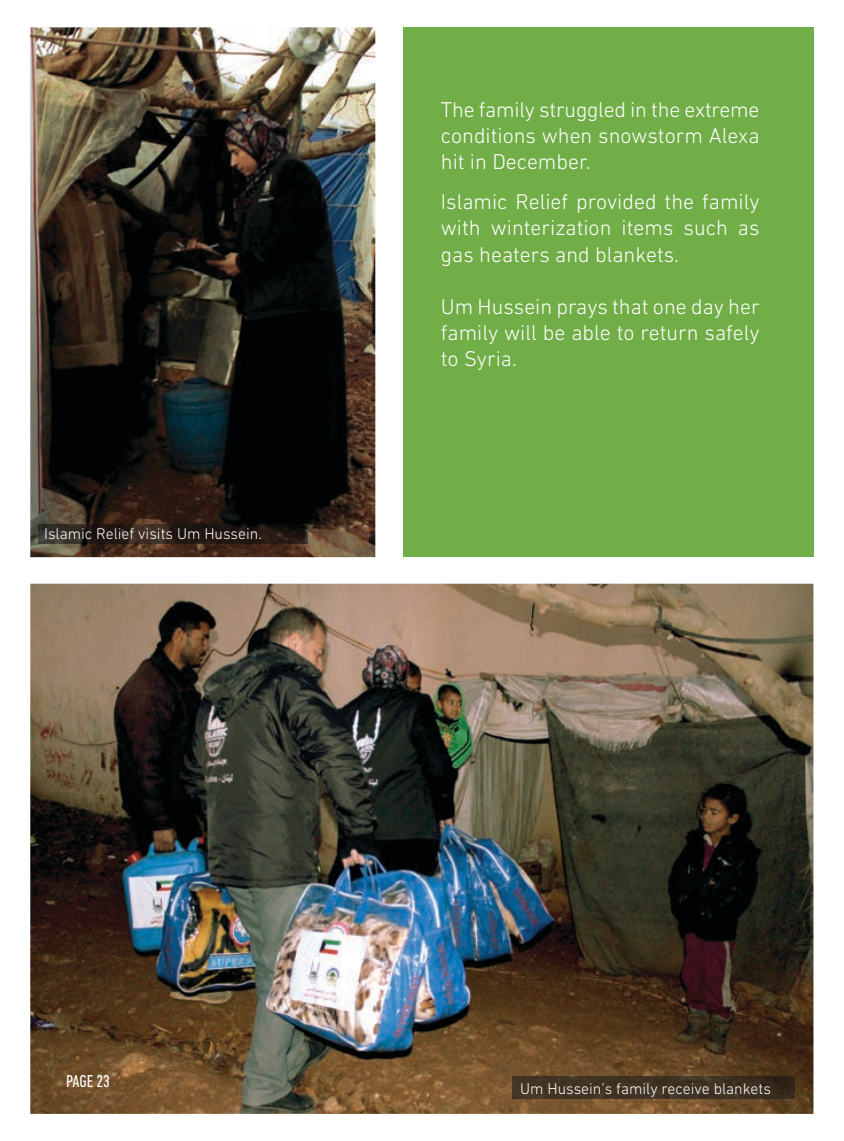
<style>
.page{position:relative;width:844px;height:1141px;background:#fff}
.page>*{position:absolute;margin:0;border:0;box-sizing:border-box;transform-origin:0 0}
.t1{font:300 21.7px/26.1px "DIN Next LT Pro";color:#fff;text-align:justify}
.t2{font:condensed 17.5px "DIN Next LT Pro";letter-spacing:-.005em;color:#fff}
.t3{font:300 15.75px "DIN Next LT Pro";color:#fff}
</style>
<div class="page">
<hr style="left:843px;top:0;width:1px;height:1141px;background:#eae8e8">
<div style="left:402px;top:27px;width:411px;height:530px;background:#71ae47"></div>
<img style="left:30px;top:584px;width:783px;height:530px">
<img style="left:30px;top:27px;width:345px;height:530px">
<img style="left:38px;top:525px;width:269px;height:18px">
<img style="left:512px;top:1076px;width:282px;height:23px">
<p class="t3" style="left:44px;top:525px;width:219px">Islamic Relief visits Um Hussein.</p>
<p class="t1" style="left:441px;top:96px;width:320px">The family struggled in the extreme conditions when snowstorm Alexa hit in December.</p>
<p class="t1" style="left:441px;top:189px;width:320px">Islamic Relief provided the family with winterization items such as gas heaters and blankets.</p>
<p class="t1" style="left:441px;top:293px;width:320px">Um Hussein prays that one day her family will be able to return safely to Syria.</p>
<p class="t2" style="left:66px;top:1071px;width:45px">PaGE 23</p>
<p class="t3" style="left:520px;top:1079px;width:252px">Um Hussein’s family receive blankets</p>
</div>
